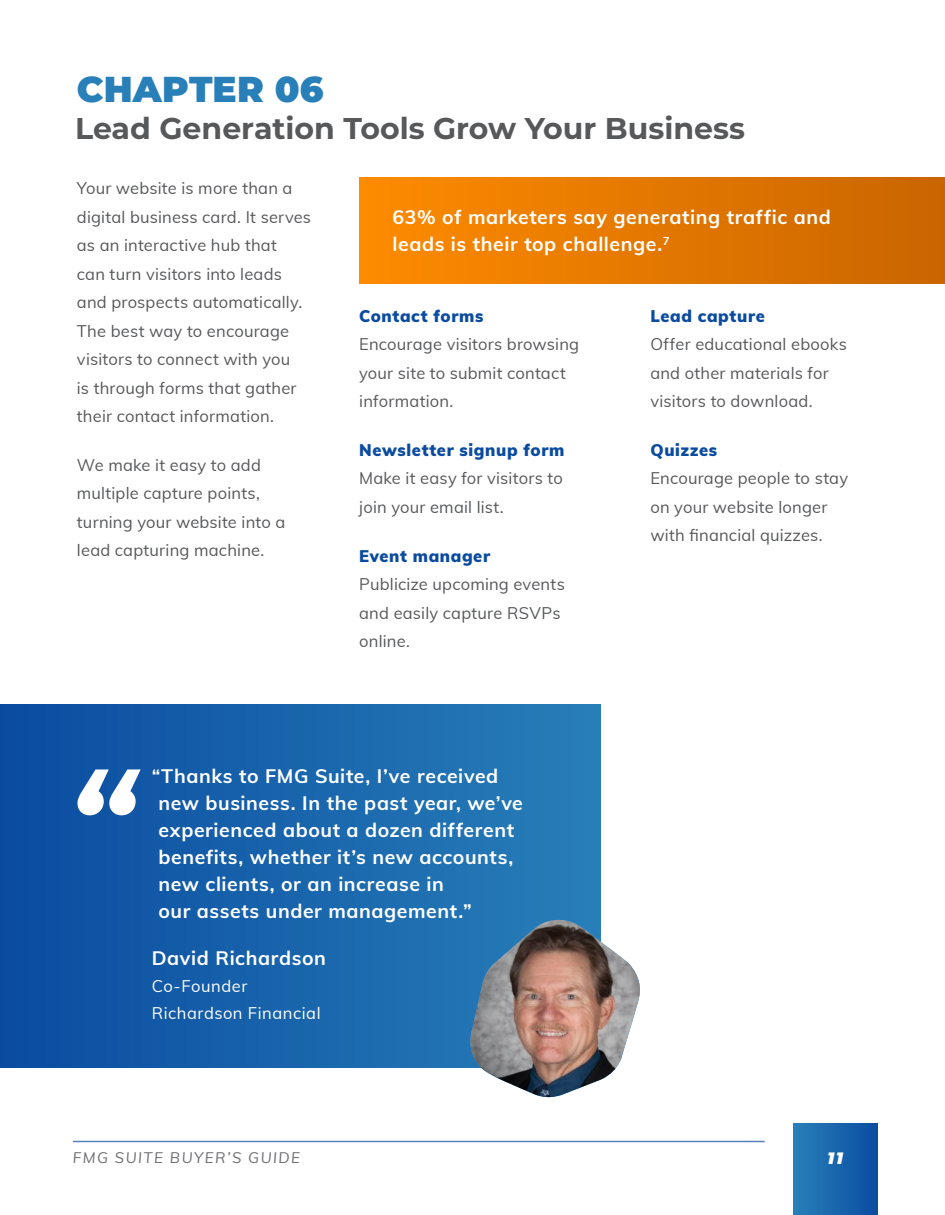
<style>
.page{position:relative;width:945px;height:1215px;background:#fff}
.page>*{position:absolute;margin:0;border:0;box-sizing:border-box;transform-origin:0 0}
.quotation{font:italic 700 135px "Montserrat";color:#fff}
.t1{font:900 36px "Montserrat";letter-spacing:.005em;color:#2980b9}
.t2{font:700 30px "Montserrat";color:#57585a}
.quote_copy{font:700 19.5px/27px "Muli";letter-spacing:.03em;color:#fff}
.body{font:16.5px/28.5px "Muli";letter-spacing:.01em;color:#57585a}
.body-2{font:900 16.5px "Muli";letter-spacing:.035em;color:#0a4ba0}
.quote_copy-2{font:16.5px "Muli";letter-spacing:.03em;color:#fff}
.t3{font:italic 900 16.5px "Montserrat";color:#fff}
.t4{font:italic 15px "Muli";letter-spacing:.1em;color:#6c6d70}
</style>
<div class="page">
<hr style="left:73px;top:1141px;width:692px;height:1px;background:#5481bd">
<div style="left:793px;top:1124px;width:85px;height:91px;background:linear-gradient(to right,#2980b9,#0a4ca0)"></div>
<div style="left:359px;top:178px;width:586px;height:106px;background:linear-gradient(to right,#fe8b00,#c96500)"></div>
<div style="left:0;top:705px;width:600px;height:363px;background:linear-gradient(to right,#0a4ba0,#287fb8)"></div>
<img style="left:470px;top:920px;width:170px;height:177px">
<p class="t1" style="left:77px;top:62px;width:248px">CHAPTER 06</p>
<p class="t2" style="left:75px;top:107px;width:672px">Lead Generation Tools Grow Your Business</p>
<p class="body" style="left:77px;top:173px;width:236px">Your website is more than a digital business card. It serves as an interactive hub that<br>can turn visitors into leads and prospects automatically.<br>The best way to encourage visitors to connect with you<br>is through forms that gather their contact information.</p>
<p class="body" style="left:77px;top:450px;width:210px">We make it easy to add multiple capture points, turning your website into a lead capturing machine.</p>
<p class="quote_copy" style="left:392px;top:203px;width:440px">63% of marketers say generating traffic and leads is their top challenge.<sup>7</sup></p>
<p class="body-2" style="left:359px;top:304px;width:126px">Contact forms</p>
<p class="body" style="left:359px;top:329px;width:221px">Encourage visitors browsing your site to submit contact information.</p>
<p class="body-2" style="left:359px;top:438px;width:207px">Newsletter signup form</p>
<p class="body" style="left:359px;top:463px;width:205px">Make it easy for visitors to join your email list.</p>
<p class="body-2" style="left:359px;top:544px;width:132px">Event manager</p>
<p class="body" style="left:359px;top:569px;width:207px">Publicize upcoming events and easily capture RSVPs online.</p>
<p class="body-2" style="left:650px;top:304px;width:116px">Lead capture</p>
<p class="body" style="left:650px;top:329px;width:198px">Offer educational ebooks and other materials for visitors to download.</p>
<p class="body-2" style="left:650px;top:438px;width:68px">Quizzes</p>
<p class="body" style="left:650px;top:463px;width:199px">Encourage people to stay on your website longer with financial quizzes.</p>
<p class="quotation" style="left:67px;top:724px;width:69px">“</p>
<p class="quote_copy" style="left:158px;top:761px;width:366px;text-indent:-7px">“Thanks to FMG Suite, I’ve received new business. In the past year, we’ve experienced about a dozen different benefits, whether it’s new accounts, new clients, or an increase in<br>our assets under management.”</p>
<p class="quote_copy" style="left:152px;top:944px;width:176px">David Richardson</p>
<p class="quote_copy-2" style="left:152px;top:974px;width:97px">Co-Founder</p>
<p class="quote_copy-2" style="left:152px;top:1001px;width:170px">Richardson Financial</p>
<p class="t4" style="left:73px;top:1147px;width:229px">FMG SUITE BUYER’S GUIDE</p>
<p class="t3" style="left:828px;top:1146px;width:17px">11</p>
</div>
